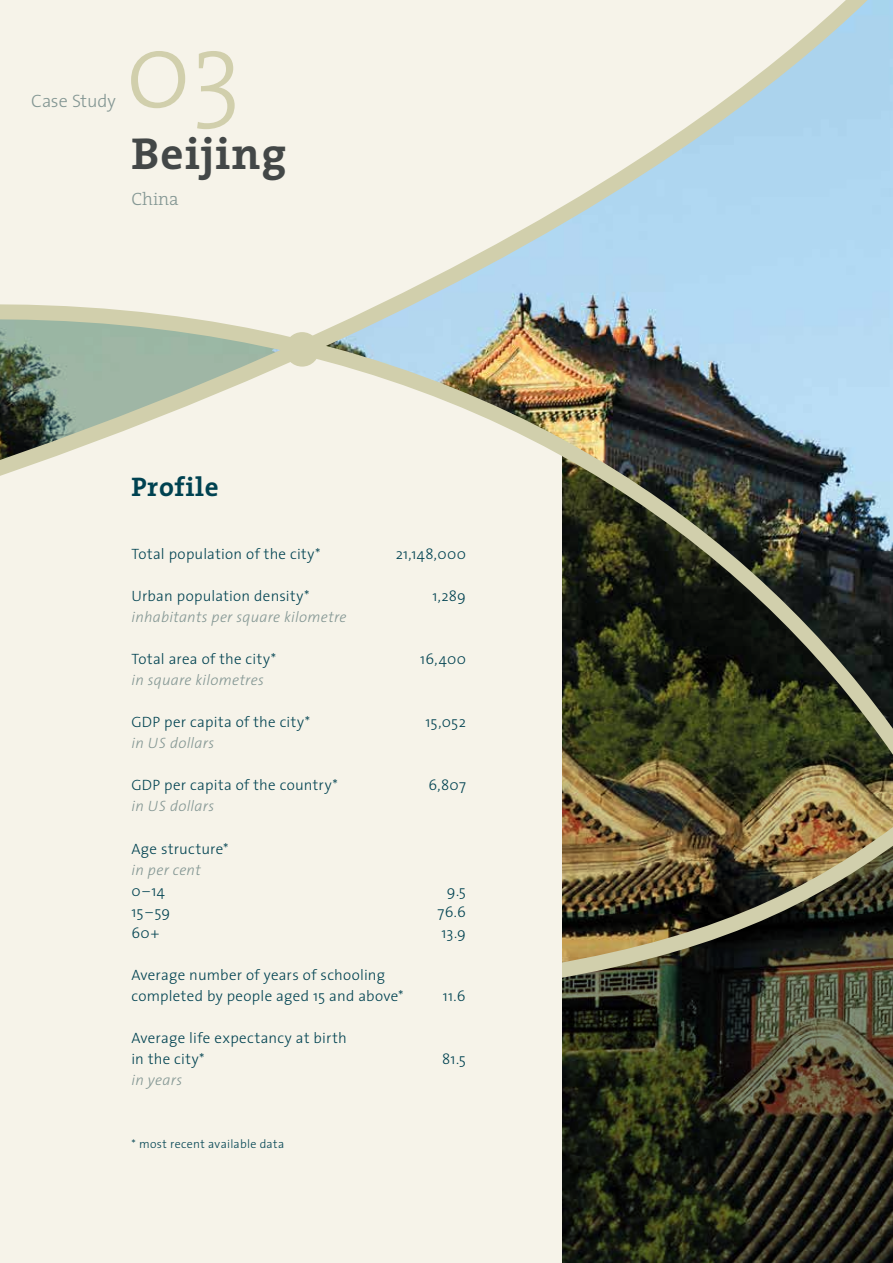
<style>
.page{position:relative;width:893px;height:1263px;background:#fff}
.page>*{position:absolute;margin:0;border:0;box-sizing:border-box;transform-origin:0 0}
.t1{font:300 108px "The Serif";color:#d1cfac}
.t2{font:700 45px "The Serif";letter-spacing:.025em;color:#434747}
.t3{font:700 27px "The Serif";letter-spacing:.025em;color:#004251}
.t4{font:300 18px "The Sans";letter-spacing:-.005em;color:#839693}
.t5{font:300 18px "The Serif";color:#839693}
.t6{font:300 15px/21px "The Sans";letter-spacing:.02em;color:#004251}
.t7{font:italic 300 15px "The Sans";letter-spacing:.015em;color:#839693}
.t8{font:300 12px "The Sans";letter-spacing:.03em;color:#004251}
.s1{font-style:italic;color:#839693}
</style>
<div class="page">
<svg style="left:0;top:0;width:893px;height:297px;background:#e2eae9"></svg>
<img style="left:0;top:297px;width:893px;height:966px">
<div style="left:285px;top:332px;width:34px;height:35px;background:#d1cfac;border-radius:50%"></div>
<p class="t4" style="left:31px;top:86px;width:86px">Case Study</p>
<p class="t1" style="left:125px;top:-18px;width:118px">03</p>
<p class="t2" style="left:131px;top:117px;width:157px">Beijing</p>
<p class="t5" style="left:131px;top:184px;width:49px">China</p>
<p class="t3" style="left:131px;top:465px;width:89px">Profile</p>
<p class="t6" style="left:131px;top:543px;width:191px">Total population of the city*</p>
<p class="t6" style="left:396px;top:543px;width:72px">21,148,000</p>
<p class="t6" style="left:131px;top:585px;width:180px">Urban population density*</p>
<p class="t6" style="left:432px;top:585px;width:35px">1,289</p>
<p class="t7" style="left:131px;top:605px;width:217px">inhabitants per square kilometre</p>
<p class="t6" style="left:131px;top:648px;width:146px">Total area of the city*</p>
<p class="t6" style="left:420px;top:648px;width:47px">16,400</p>
<p class="t7" style="left:131px;top:668px;width:134px">in square kilometres</p>
<p class="t6" style="left:131px;top:711px;width:180px">GDP per capita of the city*</p>
<p class="t6" style="left:425px;top:711px;width:42px">15,052</p>
<p class="t7" style="left:131px;top:731px;width:84px">in US dollars</p>
<p class="t6" style="left:131px;top:774px;width:208px">GDP per capita of the country*</p>
<p class="t6" style="left:428px;top:774px;width:39px">6,807</p>
<p class="t7" style="left:131px;top:794px;width:84px">in US dollars</p>
<p class="t6" style="left:131px;top:837px;width:99px">Age structure* <span class="s1">in per cent<br></span>0–14</p>
<p class="t6" style="left:447px;top:879px;width:21px">9.5</p>
<p class="t6" style="left:131px;top:900px;width:40px">15–59</p>
<p class="t6" style="left:438px;top:900px;width:30px">76.6</p>
<p class="t6" style="left:131px;top:921px;width:29px">60+</p>
<p class="t6" style="left:441px;top:921px;width:26px">13.9</p>
<p class="t6" style="left:131px;top:963px;width:274px">Average number of years of schooling completed by people aged 15 and above*</p>
<p class="t6" style="left:443px;top:984px;width:24px">11.6</p>
<p class="t6" style="left:131px;top:1026px;width:217px">Average life expectancy at birth in the city*</p>
<p class="t7" style="left:131px;top:1067px;width:52px">in years</p>
<p class="t8" style="left:131px;top:1133px;width:154px">* most recent available data</p>
<p class="t6" style="left:442px;top:1047px;width:25px">81.5</p>
</div>
